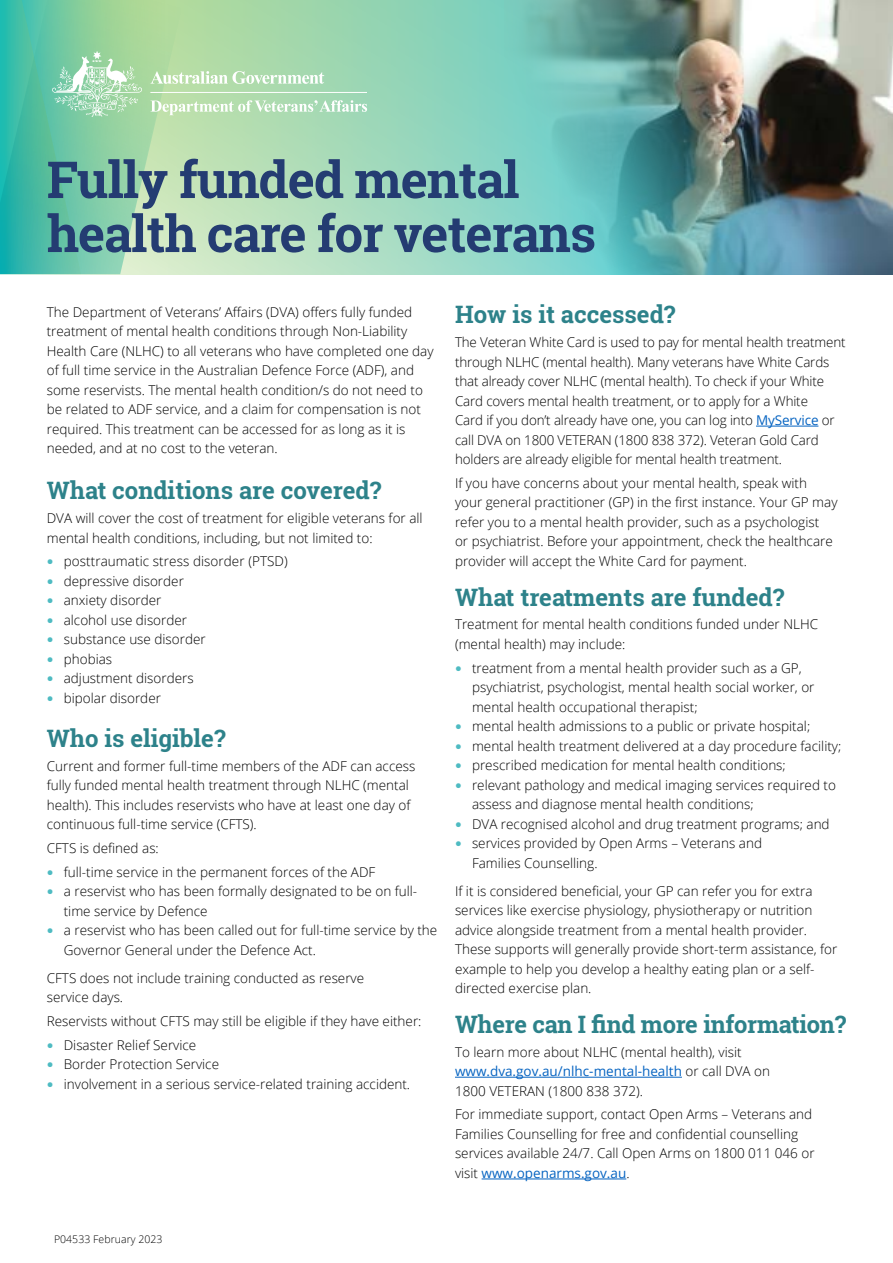
<style>
.page{position:relative;width:893px;height:1263px;background:#fff}
.page>*{position:absolute;margin:0;border:0;box-sizing:border-box;transform-origin:0 0}
.t1{font:700 51px/54px "Roboto Slab";letter-spacing:-.02em;color:#243c72}
.t2{font:700 24px "Roboto Slab";color:#2d828a}
.t3{font:300 13.5px/19.5px "Open Sans";color:#000}
.t4{font:300 10.5px "Open Sans";letter-spacing:.005em;color:#000}
.s1{font-family:"Calibri";font-weight:700;color:#4ebbc2}
.s2{font-weight:400;color:#0563c1}
</style>
<div class="page">
<svg style="left:205px;top:0;width:299px;height:274px;background:#a2d9ba"></svg>
<svg style="left:142px;top:0;width:63px;height:274px;background:#c0e1b1"></svg>
<svg style="left:150px;top:71px;width:174px;height:13px"></svg>
<svg style="left:0;top:0;width:142px;height:274px;background:#71c9a8"></svg>
<hr style="left:150px;top:92px;width:217px;height:1px;background:#fff">
<svg style="left:150px;top:100px;width:217px;height:15px"></svg>
<hr style="left:756px;top:426px;width:62px;height:1px;background:#0563c1">
<hr style="left:455px;top:1077px;width:227px;height:1px;background:#0563c1">
<hr style="left:482px;top:1178px;width:144px;height:1px;background:#0563c1">
<img style="left:504px;top:0;width:389px;height:274px">
<h1 class="t1" style="left:47px;top:152px;width:551px">Fully funded mental health care for veterans</h1>
<p class="t3" style="left:47px;top:302px;width:388px">The Department of Veterans’ Affairs (DVA) offers fully funded treatment of mental health conditions through Non-Liability Health Care (NLHC) to all veterans who have completed one day of full time service in the Australian Defence Force (ADF), and some reservists. The mental health condition/s do not need to be related to ADF service, and a claim for compensation is not required. This treatment can be accessed for as long as it is needed, and at no cost to the veteran.</p>
<h2 class="t2" style="left:47px;top:474px;width:336px">What conditions are covered?</h2>
<p class="t3" style="left:47px;top:508px;width:377px">DVA will cover the cost of treatment for eligible veterans for all mental health conditions, including, but not limited to:</p>
<p class="t3" style="left:47px;top:551px;width:243px"><span class="s1">•</span> posttraumatic stress disorder (PTSD)</p>
<p class="t3" style="left:47px;top:571px;width:139px"><span class="s1">•</span> depressive disorder</p>
<p class="t3" style="left:47px;top:590px;width:116px"><span class="s1">•</span> anxiety disorder</p>
<p class="t3" style="left:47px;top:610px;width:142px"><span class="s1">•</span> alcohol use disorder</p>
<p class="t3" style="left:47px;top:629px;width:160px"><span class="s1">•</span> substance use disorder</p>
<p class="t3" style="left:47px;top:649px;width:67px"><span class="s1">•</span> phobias</p>
<p class="t3" style="left:47px;top:668px;width:148px"><span class="s1">•</span> adjustment disorders</p>
<p class="t3" style="left:47px;top:688px;width:116px"><span class="s1">•</span> bipolar disorder</p>
<h2 class="t2" style="left:47px;top:722px;width:180px">Who is eligible?</h2>
<p class="t3" style="left:47px;top:756px;width:370px">Current and former full-time members of the ADF can access fully funded mental health treatment through NLHC (mental health). This includes reservists who have at least one day of continuous full-time service (CFTS).</p>
<p class="t3" style="left:47px;top:838px;width:114px">CFTS is defined as:</p>
<p class="t3" style="left:47px;top:862px;width:330px"><span class="s1">•</span> full-time service in the permanent forces of the ADF</p>
<p class="t3" style="left:64px;top:881px;width:355px;text-indent:-17px"><span class="s1">•</span> a reservist who has been formally designated to be on full&shy;time service by Defence</p>
<p class="t3" style="left:64px;top:920px;width:375px;text-indent:-17px"><span class="s1">•</span> a reservist who has been called out for full-time service by the<br>Governor General under the Defence Act.</p>
<p class="t3" style="left:47px;top:968px;width:319px">CFTS does not include training conducted as reserve service days.</p>
<p class="t3" style="left:47px;top:1011px;width:376px">Reservists without CFTS may still be eligible if they have either:</p>
<p class="t3" style="left:47px;top:1035px;width:151px"><span class="s1">•</span> Disaster Relief Service</p>
<p class="t3" style="left:47px;top:1054px;width:174px"><span class="s1">•</span> Border Protection Service</p>
<p class="t3" style="left:47px;top:1074px;width:365px"><span class="s1">•</span> involvement in a serious service-related training accident.</p>
<h2 class="t2" style="left:455px;top:298px;width:222px">How is it accessed?</h2>
<p class="t3" style="left:455px;top:332px;width:392px">The Veteran White Card is used to pay for mental health treatment through NLHC (mental health). Many veterans have White Cards that already cover NLHC (mental health). To check if your White Card covers mental health treatment, or to apply for a White<br>Card if you don’t already have one, you can log into <span class="s2">MyService</span> or call DVA on 1800 VETERAN (1800 838 372). Veteran Gold Card holders are already eligible for mental health treatment.</p>
<p class="t3" style="left:455px;top:473px;width:384px">If you have concerns about your mental health, speak with your general practitioner (GP) in the first instance. Your GP may refer you to a mental health provider, such as a psychologist<br>or psychiatrist. Before your appointment, check the healthcare provider will accept the White Card for payment.</p>
<h2 class="t2" style="left:455px;top:580px;width:331px">What treatments are funded?</h2>
<p class="t3" style="left:455px;top:614px;width:365px">Treatment for mental health conditions funded under NLHC (mental health) may include:</p>
<p class="t3" style="left:472px;top:658px;width:344px;text-indent:-17px"><span class="s1">•</span> treatment from a mental health provider such as a GP, psychiatrist, psychologist, mental health social worker, or mental health occupational therapist;</p>
<p class="t3" style="left:455px;top:716px;width:357px"><span class="s1">•</span> mental health admissions to a public or private hospital;</p>
<p class="t3" style="left:455px;top:735px;width:388px"><span class="s1">•</span> mental health treatment delivered at a day procedure facility;</p>
<p class="t3" style="left:455px;top:755px;width:332px"><span class="s1">•</span> prescribed medication for mental health conditions;</p>
<p class="t3" style="left:472px;top:774px;width:365px;text-indent:-17px"><span class="s1">•</span> relevant pathology and medical imaging services required to assess and diagnose mental health conditions;</p>
<p class="t3" style="left:455px;top:813px;width:376px"><span class="s1">•</span> DVA recognised alcohol and drug treatment programs; and</p>
<p class="t3" style="left:472px;top:833px;width:292px;text-indent:-17px"><span class="s1">•</span> services provided by Open Arms – Veterans and<br>Families Counselling.</p>
<p class="t3" style="left:455px;top:880px;width:384px">If it is considered beneficial, your GP can refer you for extra services like exercise physiology, physiotherapy or nutrition advice alongside treatment from a mental health provider.<br>These supports will generally provide short-term assistance, for example to help you develop a healthy eating plan or a self&shy;directed exercise plan.</p>
<h2 class="t2" style="left:455px;top:1008px;width:393px">Where can I find more information?</h2>
<p class="t3" style="left:455px;top:1042px;width:317px">To learn more about NLHC (mental health), visit <span class="s2">www.dva.gov.au/nlhc-mental-health</span> or call DVA on<br>1800 VETERAN (1800 838 372).</p>
<p class="t3" style="left:455px;top:1104px;width:361px">For immediate support, contact Open Arms – Veterans and Families Counselling for free and confidential counselling services available 24/7. Call Open Arms on 1800 011 046 or visit <span class="s2">www.openarms.gov.au</span>.</p>
<p class="t4" style="left:54px;top:1231px;width:110px">P04533 February 2023</p>
</div>
